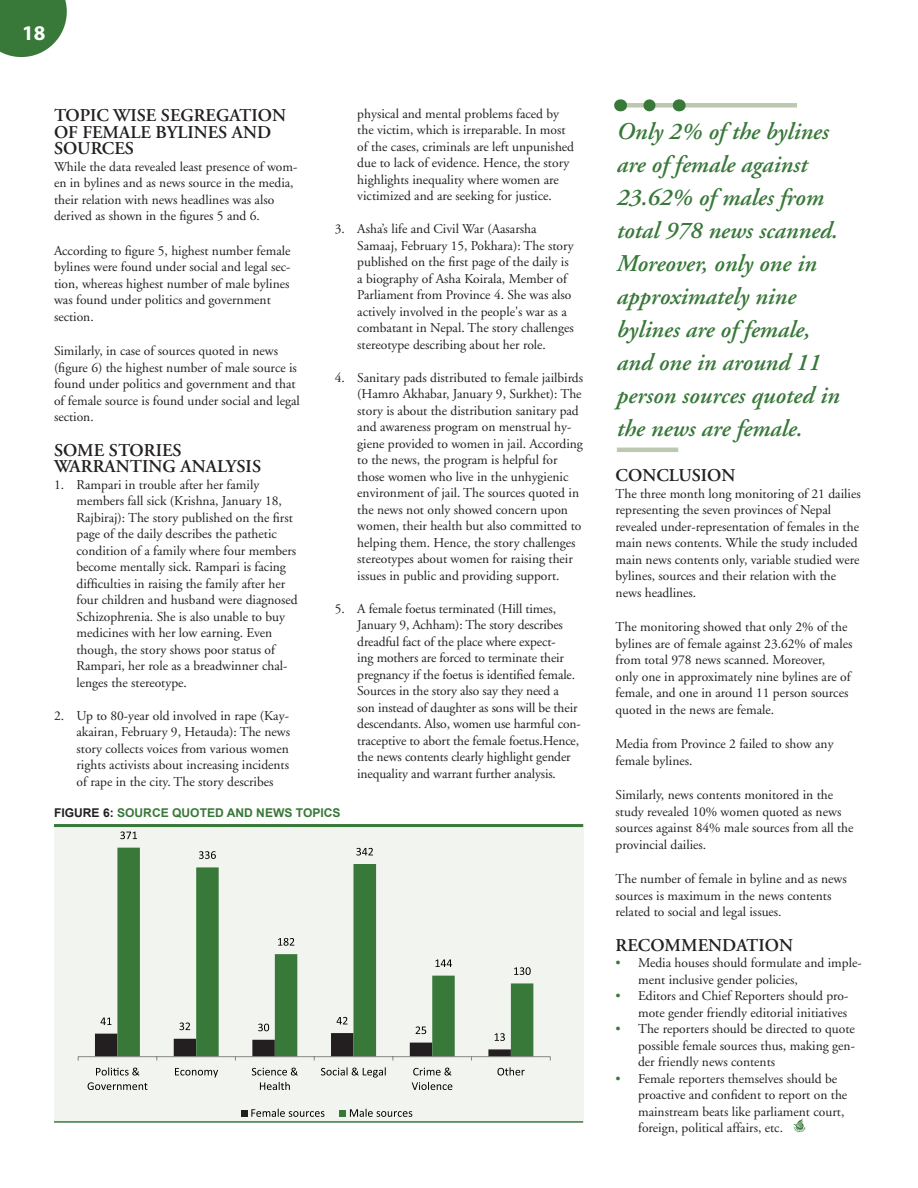
<style>
.page{position:relative;width:918px;height:1188px;background:#fff}
.page>*{position:absolute;margin:0;border:0;box-sizing:border-box;transform-origin:0 0}
.Body_Text{font:italic 600 24px/33px "Adobe Garamond";color:#387839}
.t1{font:700 21px "Myriad Pro";color:#fff}
.Subhead-3{font:600 18px/16.5px "Adobe Garamond";color:#231f20}
.Bullet_Text{font:13.5px/16.5px "Adobe Garamond";color:#231f20}
.Body_Text-2{font:13.5px/16.5px "Adobe Garamond";color:#231f20}
.Subhead-3-2{font:700 12.15px "Arial";color:#387839}
.s1{color:#231f20}
.s2{color:#387839}
</style>
<div class="page">
<svg style="left:0;top:0;width:67px;height:57px;background:#518952"></svg>
<div style="left:54px;top:824px;width:529px;height:297px;background:#f1f4ef"></div>
<svg style="left:117px;top:848px;width:416px;height:208px"></svg>
<hr style="left:78px;top:1056px;width:472px;height:1px;background:#878787">
<svg style="left:95px;top:1017px;width:416px;height:44px"></svg>
<svg style="left:120px;top:832px;width:17px;height:7px"></svg>
<svg style="left:199px;top:851px;width:17px;height:8px"></svg>
<svg style="left:278px;top:938px;width:16px;height:8px"></svg>
<svg style="left:356px;top:848px;width:17px;height:8px"></svg>
<svg style="left:435px;top:959px;width:17px;height:8px"></svg>
<svg style="left:514px;top:967px;width:17px;height:8px"></svg>
<svg style="left:96px;top:1067px;width:43px;height:9px"></svg>
<svg style="left:88px;top:1082px;width:59px;height:8px"></svg>
<svg style="left:175px;top:1068px;width:43px;height:10px"></svg>
<svg style="left:252px;top:1068px;width:46px;height:8px"></svg>
<svg style="left:260px;top:1082px;width:30px;height:8px"></svg>
<svg style="left:321px;top:1067px;width:65px;height:11px"></svg>
<svg style="left:413px;top:1068px;width:38px;height:8px"></svg>
<svg style="left:412px;top:1082px;width:40px;height:8px"></svg>
<svg style="left:497px;top:1067px;width:28px;height:9px"></svg>
<div style="left:241px;top:1110px;width:7px;height:7px;background:#231f20"></div>
<svg style="left:251px;top:1109px;width:73px;height:8px"></svg>
<div style="left:340px;top:1110px;width:6px;height:7px;background:#387839"></div>
<svg style="left:350px;top:1109px;width:62px;height:8px"></svg>
<hr style="left:54px;top:824px;width:529px;height:3px;background:#387839">
<hr style="left:54px;top:1121px;width:529px;height:2px;background:#387839">
<svg style="left:617px;top:103px;width:180px;height:5px"></svg>
<svg style="left:649px;top:99px;width:15px;height:12px"></svg>
<svg style="left:620px;top:99px;width:1px;height:12px"></svg>
<svg style="left:679px;top:99px;width:1px;height:12px"></svg>
<hr style="left:617px;top:448px;width:61px;height:4px;background:#bcc9b0">
<svg style="left:793px;top:1118px;width:11px;height:13px"></svg>
<h2 class="t1" style="left:22px;top:21px;width:25px">18</h2>
<p class="Subhead-3" style="left:54px;top:108px;width:234px">TOPIC WISE SEGREGATION<br>OF FEMALE BYLINES AND<br>SOURCES</p>
<p class="Body_Text-2" style="left:54px;top:158px;width:245px">While the data revealed least presence of wom&shy;en in bylines and as news source in the media, their relation with news headlines was also derived as shown in the figures 5 and 6.</p>
<p class="Body_Text-2" style="left:54px;top:242px;width:238px">According to figure 5, highest number female bylines were found under social and legal sec&shy;tion, whereas highest number of male bylines was found under politics and government section.</p>
<p class="Body_Text-2" style="left:54px;top:343px;width:247px">Similarly, in case of sources quoted in news (figure 6) the highest number of male source is found under politics and government and that of female source is found under social and legal section.</p>
<p class="Subhead-3" style="left:54px;top:442px;width:209px">SOME STORIES<br>WARRANTING ANALYSIS</p>
<p class="Bullet_Text" style="left:76px;top:476px;width:223px;text-indent:-22px">1. Rampari in trouble after her family members fall sick (Krishna, January 18, Rajbiraj): The story published on the first page of the daily describes the pathetic condition of a family where four members become mentally sick. Rampari is facing difficulties in raising the family after her four children and husband were diagnosed Schizophrenia. She is also unable to buy medicines with her low earning. Even though, the story shows poor status of Rampari, her role as a breadwinner chal&shy;lenges the stereotype.</p>
<p class="Bullet_Text" style="left:76px;top:707px;width:215px;text-align:justify;text-indent:-22px">2. Up to 80-year old involved in rape (Kay&shy;akairan, February 9, Hetauda): The news story collects voices from various women rights activists about increasing incidents of rape in the city. The story describes</p>
<p class="Bullet_Text" style="left:357px;top:106px;width:218px">physical and mental problems faced by the victim, which is irreparable. In most of the cases, criminals are left unpunished due to lack of evidence. Hence, the story highlights inequality where women are victimized and are seeking for justice.</p>
<p class="Bullet_Text" style="left:357px;top:221px;width:218px;text-indent:-22px">3. Asha’s life and Civil War (Aasarsha Samaaj, February 15, Pokhara): The story published on the first page of the daily is a biography of Asha Koirala, Member of Parliament from Province 4. She was also actively involved in the people's war as a combatant in Nepal. The story challenges stereotype describing about her role.</p>
<p class="Bullet_Text" style="left:357px;top:370px;width:227px;text-indent:-22px">4. Sanitary pads distributed to female jailbirds (Hamro Akhabar, January 9, Surkhet): The story is about the distribution sanitary pad and awareness program on menstrual hy&shy;giene provided to women in jail. According to the news, the program is helpful for those women who live in the unhygienic environment of jail. The sources quoted in the news not only showed concern upon women, their health but also committed to helping them. Hence, the story challenges stereotypes about women for raising their issues in public and providing support.</p>
<p class="Bullet_Text" style="left:357px;top:601px;width:225px;text-indent:-22px">5. A female foetus terminated (Hill times, January 9, Achham): The story describes dreadful fact of the place where expect-<br>ing mothers are forced to terminate their pregnancy if the foetus is identified female.<br>Sources in the story also say they need a<br>son instead of daughter as sons will be their descendants. Also, women use harmful con&shy;traceptive to abort the female foetus.Hence, the news contents clearly highlight gender inequality and warrant further analysis.</p>
<p class="Subhead-3-2" style="left:54px;top:806px;width:288px"><span class="s1">FIGURE 6:</span> SOURCE QUOTED AND NEWS TOPICS</p>
<p class="Body_Text" style="left:617px;top:115px;width:224px">Only 2% of the bylines are of female against<br>23.62% of males from total 978 news scanned.<br>Moreover, only one in approximately nine bylines are of female, and one in around 11 person sources quoted in the news are female.</p>
<p class="Subhead-3" style="left:616px;top:468px;width:121px">CONCLUSION</p>
<p class="Body_Text-2" style="left:616px;top:486px;width:247px">The three month long monitoring of 21 dailies representing the seven provinces of Nepal revealed under-representation of females in the main news contents. While the study included main news contents only, variable studied were bylines, sources and their relation with the news headlines.</p>
<p class="Body_Text-2" style="left:616px;top:619px;width:238px">The monitoring showed that only 2% of the bylines are of female against 23.62% of males from total 978 news scanned. Moreover,<br>only one in approximately nine bylines are of female, and one in around 11 person sources quoted in the news are female.</p>
<p class="Body_Text-2" style="left:616px;top:736px;width:220px">Media from Province 2 failed to show any female bylines.</p>
<p class="Body_Text-2" style="left:616px;top:787px;width:240px">Similarly, news contents monitored in the study revealed 10% women quoted as news sources against 84% male sources from all the provincial dailies.</p>
<p class="Body_Text-2" style="left:616px;top:871px;width:233px">The number of female in byline and as news sources is maximum in the news contents related to social and legal issues.</p>
<p class="Subhead-3" style="left:616px;top:937px;width:179px">RECOMMENDATION</p>
<p class="Bullet_Text" style="left:638px;top:955px;width:225px;text-indent:-22px"><span class="s2">•</span> Media houses should formulate and imple&shy;ment inclusive gender policies,</p>
<p class="Bullet_Text" style="left:616px;top:988px;width:234px;text-align:right"><span class="s2">•</span> Editors and Chief Reporters should pro&shy;mote gender friendly editorial initiatives</p>
<p class="Bullet_Text" style="left:638px;top:1021px;width:218px;text-align:justify;text-indent:-22px"><span class="s2">•</span> The reporters should be directed to quote possible female sources thus, making gen&shy;der friendly news contents</p>
<p class="Bullet_Text" style="left:638px;top:1071px;width:211px;text-indent:-22px"><span class="s2">•</span> Female reporters themselves should be proactive and confident to report on the mainstream beats like parliament court, foreign, political affairs, etc.</p>
</div>
